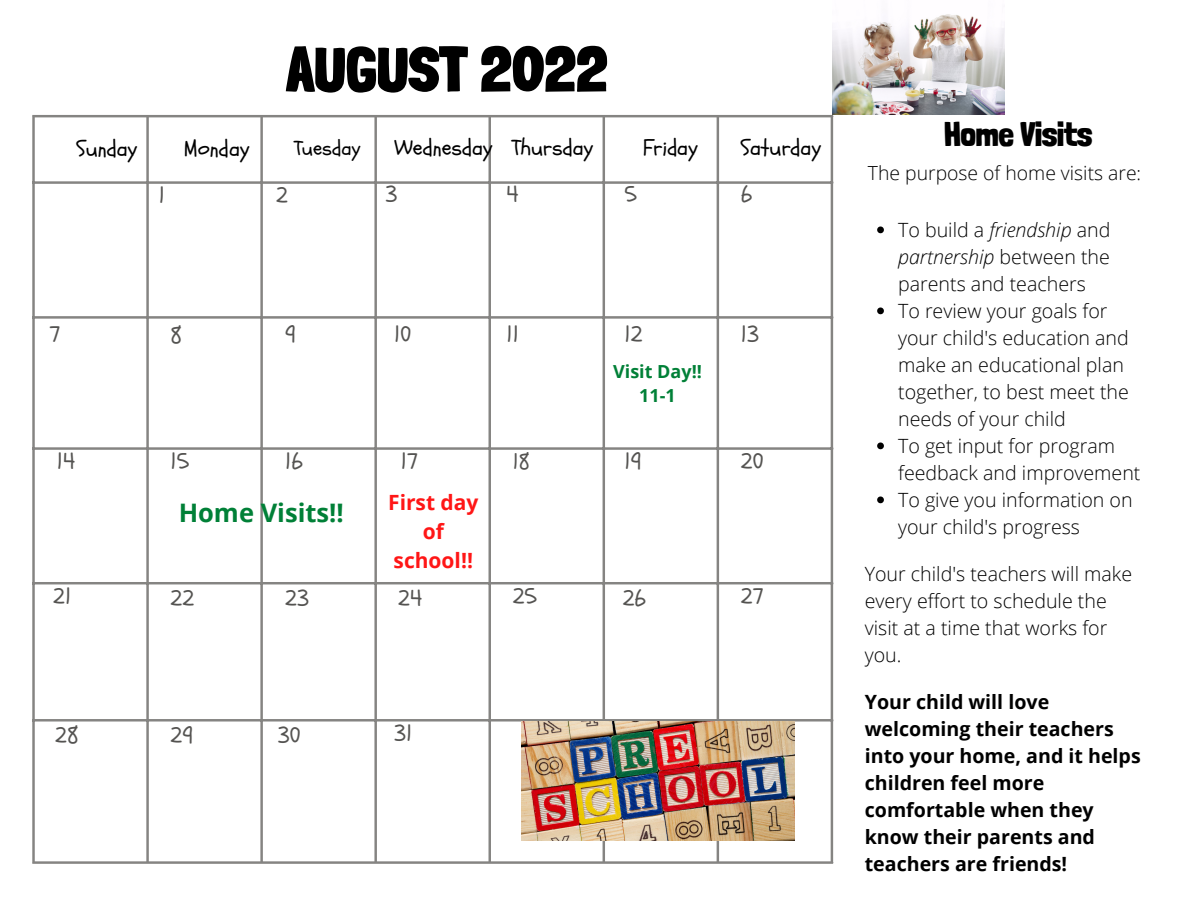
<style>
.page{position:relative;width:1188px;height:918px;background:#fff}
.page>*{position:absolute;margin:0;border:0;box-sizing:border-box;transform-origin:0 0}
.t1{font:900 63.45px "Londrina Solid";color:#000}
.t2{font:900 33.45px "Londrina Solid";color:#000}
.t3{font:700 25.5px "Open Sans";color:#008037}
.t4{font:23.1px "Schoolbell";color:#545351}
.t5{font:22.35px "Schoolbell";color:#000}
.t6{font:22.2px "Schoolbell";color:#000}
.t7{font:22.05px "Schoolbell";color:#545351}
.t8{font:700 21px/29.2px "Open Sans";color:#ff1616;text-align:center}
.t9{font:20.85px "Schoolbell";color:#000}
.t10{font:300 19.65px/27px "Open Sans";color:#000}
.t11{font:700 19.65px/27px "Open Sans";color:#000}
.t12{font:300 19.35px "Open Sans";color:#000}
.t13{font:700 18px/24.8px "Open Sans";color:#008037;text-align:center}
.s1{font-style:italic}
</style>
<div class="page">
<hr style="left:32px;top:117px;width:3px;height:744px;background:#858482">
<hr style="left:146px;top:117px;width:3px;height:744px;background:#858482">
<hr style="left:260px;top:117px;width:3px;height:744px;background:#858482">
<hr style="left:374px;top:117px;width:3px;height:744px;background:#858482">
<hr style="left:489px;top:117px;width:2px;height:744px;background:#858482">
<hr style="left:603px;top:117px;width:2px;height:744px;background:#858482">
<hr style="left:717px;top:117px;width:2px;height:744px;background:#858482">
<hr style="left:831px;top:117px;width:2px;height:744px;background:#858482">
<hr style="left:32px;top:115px;width:801px;height:2px;background:#858482">
<hr style="left:32px;top:181px;width:801px;height:3px;background:#858482">
<hr style="left:32px;top:316px;width:801px;height:3px;background:#858482">
<hr style="left:32px;top:447px;width:801px;height:3px;background:#858482">
<hr style="left:32px;top:582px;width:801px;height:2px;background:#858482">
<hr style="left:32px;top:719px;width:801px;height:3px;background:#858482">
<hr style="left:32px;top:861px;width:801px;height:3px;background:#858482">
<img style="left:832px;top:14px;width:172px;height:101px">
<img style="left:521px;top:722px;width:274px;height:119px">
<svg style="left:877px;top:227px;width:7px;height:6px"></svg>
<svg style="left:877px;top:308px;width:7px;height:6px"></svg>
<svg style="left:877px;top:443px;width:7px;height:6px"></svg>
<svg style="left:877px;top:497px;width:7px;height:6px"></svg>
<h1 class="t1" style="left:286px;top:31px;width:323px">AUGUST 2022</h1>
<p class="t5" style="left:77px;top:134px;width:62px">Sunday</p>
<p class="t5" style="left:184px;top:134px;width:67px">Monday</p>
<p class="t9" style="left:294px;top:134px;width:68px">Tuesday</p>
<p class="t6" style="left:395px;top:133px;width:200px">Wednesday Thursday</p>
<p class="t6" style="left:643px;top:133px;width:56px">Friday</p>
<p class="t6" style="left:741px;top:133px;width:82px">Saturday</p>
<p class="t4" style="left:159px;top:180px;width:8px">1</p>
<p class="t4" style="left:276px;top:180px;width:13px">2</p>
<p class="t4" style="left:386px;top:179px;width:14px">3</p>
<p class="t4" style="left:506px;top:179px;width:14px">4</p>
<p class="t4" style="left:624px;top:179px;width:14px">5</p>
<p class="t4" style="left:741px;top:179px;width:13px">6</p>
<p class="t4" style="left:50px;top:319px;width:13px">7</p>
<p class="t4" style="left:171px;top:320px;width:13px">8</p>
<p class="t4" style="left:285px;top:319px;width:12px">9</p>
<p class="t4" style="left:394px;top:319px;width:19px">10</p>
<p class="t4" style="left:506px;top:319px;width:14px">11</p>
<p class="t4" style="left:624px;top:319px;width:20px">12</p>
<p class="t4" style="left:741px;top:319px;width:20px">13</p>
<p class="t13" style="left:613px;top:358px;width:90px">Visit Day!!<br>11-1</p>
<p class="t4" style="left:57px;top:446px;width:20px">14</p>
<p class="t4" style="left:171px;top:446px;width:20px">15</p>
<p class="t4" style="left:285px;top:446px;width:19px">16</p>
<p class="t4" style="left:401px;top:446px;width:19px">17</p>
<p class="t7" style="left:513px;top:448px;width:19px">18</p>
<p class="t4" style="left:624px;top:446px;width:19px">19</p>
<p class="t4" style="left:741px;top:446px;width:24px">20</p>
<p class="t3" style="left:179px;top:494px;width:167px">Home Visits!!</p>
<p class="t8" style="left:388px;top:487px;width:92px">First day of school!!</p>
<p class="t4" style="left:53px;top:581px;width:20px">21</p>
<p class="t4" style="left:171px;top:583px;width:25px">22</p>
<p class="t4" style="left:285px;top:583px;width:25px">23</p>
<p class="t4" style="left:398px;top:583px;width:25px">24</p>
<p class="t4" style="left:513px;top:581px;width:26px">25</p>
<p class="t4" style="left:623px;top:583px;width:25px">26</p>
<p class="t4" style="left:741px;top:581px;width:24px">27</p>
<p class="t4" style="left:55px;top:720px;width:25px">28</p>
<p class="t4" style="left:171px;top:720px;width:24px">29</p>
<p class="t4" style="left:278px;top:720px;width:24px">30</p>
<p class="t4" style="left:394px;top:718px;width:20px">31</p>
<h2 class="t2" style="left:944px;top:115px;width:149px">Home Visits</h2>
<p class="t12" style="left:868px;top:160px;width:275px">The purpose of home visits are:</p>
<p class="t10" style="left:898px;top:216px;width:244px">To build a <span class="s1">friendship</span> and <span class="s1">partnership</span> between the parents and teachers<br>To review your goals for your child's education and make an educational plan together, to best meet the needs of your child<br>To get input for program feedback and improvement<br>To give you information on your child's progress</p>
<p class="t10" style="left:865px;top:560px;width:269px">Your child's teachers will make every effort to schedule the visit at a time that works for you.</p>
<p class="t11" style="left:865px;top:688px;width:278px">Your child will love welcoming their teachers into your home, and it helps children feel more comfortable when they know their parents and teachers are friends!</p>
</div>
